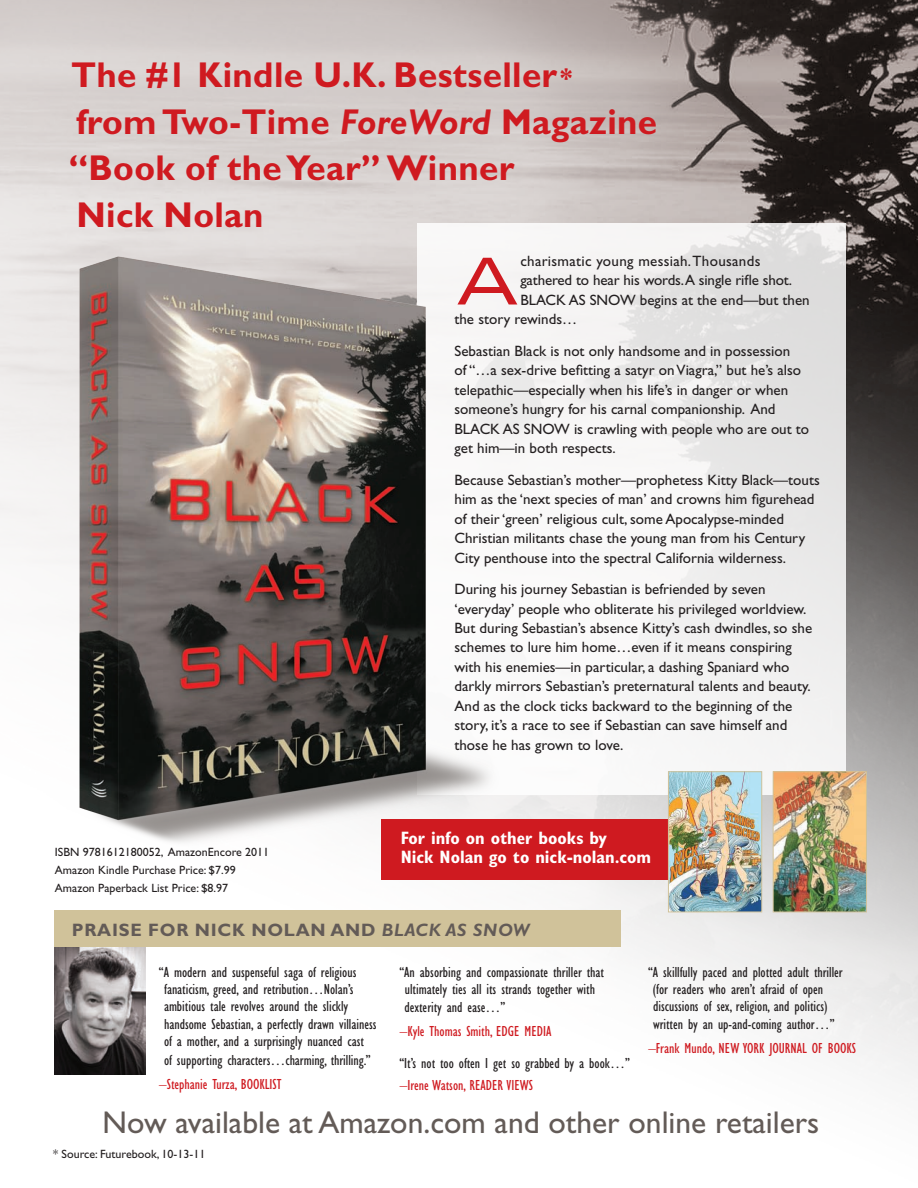
<style>
.page{position:relative;width:918px;height:1188px;background:#fff}
.page>*{position:absolute;margin:0;border:0;box-sizing:border-box;transform-origin:0 0}
.t1{font:300 90.6px "Bank Gothic BT";color:#cf1a20}
.t2{font:700 36px/46.5px "Gill Sans";letter-spacing:.01em;color:#cf1a20}
.t3{font:31.5px "Gill Sans";color:#635b57}
.t4{font:700 condensed 18px/19.5px "Gill Sans";color:#fff}
.t5{font:700 18px "Gill Sans";letter-spacing:.04em;color:#635b57}
.t6{font:15px/19.5px "Gill Sans";color:#231f20}
.t7{font:condensed 15px/17.2px "Gill Sans";color:#231f20}
.t8{font:condensed 15px "Gill Sans";color:#cf1a20}
.t9{font:15px "Gill Sans";letter-spacing:.02em;color:#231f20}
.t10{font:12px/18px "Gill Sans";color:#231f20}
.s1{font-size:27px}
.s2{font-style:italic}
</style>
<div class="page">
<img style="left:0;top:0;width:918px;height:1087px">
<img style="left:54px;top:947px;width:91px;height:127px">
<svg style="left:417px;top:224px;width:429px;height:571px;fill:#f3f2f2"></svg>
<img style="left:42px;top:226px;width:492px;height:630px">
<div style="left:54px;top:910px;width:567px;height:37px;background:#d0c29a"></div>
<div style="left:381px;top:819px;width:297px;height:61px;background:#cf1a20"></div>
<img style="left:670px;top:774px;width:90px;height:136px">
<div style="left:668px;top:772px;width:94px;height:140px;border:1px solid #d0c29a"></div>
<img style="left:775px;top:774px;width:90px;height:136px">
<div style="left:773px;top:772px;width:94px;height:140px;border:1px solid #d0c29a"></div>
<h2 class="t2" style="left:69px;top:52px;width:590px">The #1 Kindle U.K. Bestseller<span class="s1">* </span>from Two-Time <span class="s2">ForeWord</span> Magazine “Book of the Year” Winner<br>Nick Nolan</h2>
<h1 class="t1" style="left:454px;top:233px;width:67px">A</h1>
<p class="t9" style="left:520px;top:252px;width:242px">charismatic young messiah. Thousands</p>
<p class="t6" style="left:520px;top:270px;width:273px">gathered to hear his words.A single rifle shot.</p>
<p class="t6" style="left:520px;top:290px;width:291px">BLACK AS SNOW begins at the end—but then</p>
<p class="t6" style="left:455px;top:309px;width:124px">the story rewinds…</p>
<p class="t6" style="left:455px;top:341px;width:356px">Sebastian Black is not only handsome and in possession<br>of “…a sex-drive befitting a satyr on Viagra,” but he’s also telepathic—especially when his life’s in danger or when someone’s hungry for his carnal companionship. And BLACK AS SNOW is crawling with people who are out to get him—in both respects.</p>
<p class="t6" style="left:455px;top:470px;width:367px">Because Sebastian’s mother—prophetess Kitty Black—touts him as the ‘next species of man’ and crowns him figurehead of their ‘green’ religious cult, some Apocalypse-minded Christian militants chase the young man from his Century City penthouse into the spectral California wilderness.</p>
<p class="t6" style="left:455px;top:579px;width:359px">During his journey Sebastian is befriended by seven ‘everyday’ people who obliterate his privileged worldview.<br>But during Sebastian’s absence Kitty’s cash dwindles, so she schemes to lure him home…even if it means conspiring with his enemies—in particular, a dashing Spaniard who darkly mirrors Sebastian’s preternatural talents and beauty.<br>And as the clock ticks backward to the beginning of the story, it’s a race to see if Sebastian can save himself and those he has grown to love.</p>
<p class="t10" style="left:55px;top:843px;width:216px">ISBN 9781612180052, AmazonEncore 2011<br>Amazon Kindle Purchase Price: $7.99<br>Amazon Paperback List Price: $8.97</p>
<p class="t4" style="left:401px;top:828px;width:252px">For info on other books by<br>Nick Nolan go to nick-nolan.com</p>
<p class="t5" style="left:72px;top:919px;width:460px">PRAISE FOR NICK NOLAN AND <span class="s2">BLACK AS SNOW</span></p>
<p class="t7" style="left:164px;top:964px;width:214px;text-indent:-5px">“A modern and suspenseful saga of religious fanaticism, greed, and retribution…Nolan’s ambitious tale revolves around the slickly handsome Sebastian, a perfectly drawn villainess of a mother, and a surprisingly nuanced cast</p>
<p class="t7" style="left:164px;top:1052px;width:208px">of supporting characters…charming, thrilling.”</p>
<p class="t8" style="left:159px;top:1076px;width:124px">–Stephanie Turza, BOOKLIST</p>
<p class="t7" style="left:653px;top:963px;width:191px;text-indent:-5px">“A skillfully paced and plotted adult thriller (for readers who aren’t afraid of open discussions of sex, religion, and politics) written by an up-and-coming author…”</p>
<p class="t8" style="left:648px;top:1040px;width:209px">–Frank Mundo, NEW YORK JOURNAL OF BOOKS</p>
<p class="t7" style="left:405px;top:963px;width:201px;line-height:17.7px;text-indent:-5px">“An absorbing and compassionate thriller that ultimately ties all its strands together with dexterity and ease…”</p>
<p class="t8" style="left:400px;top:1023px;width:153px">–Kyle Thomas Smith, EDGE MEDIA</p>
<p class="t7" style="left:399px;top:1055px;width:232px">“It’s not too often I get so grabbed by a book…”</p>
<p class="t8" style="left:400px;top:1077px;width:135px">–Irene Watson, READER VIEWS</p>
<h3 class="t3" style="left:102px;top:1104px;width:718px">Now available at Amazon.com and other online retailers</h3>
<p class="t10" style="left:53px;top:1145px;width:154px">* Source: Futurebook, 10-13-11</p>
</div>
